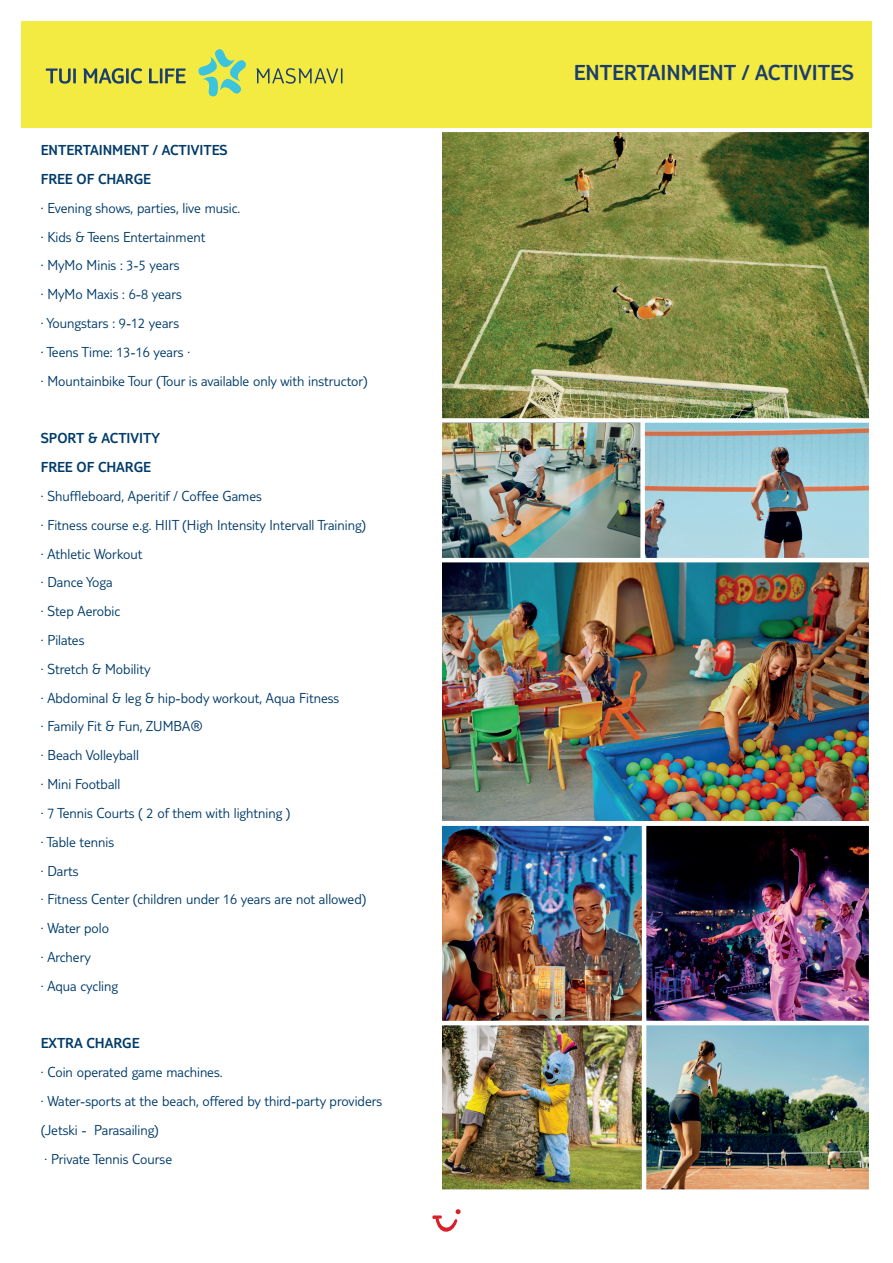
<style>
.page{position:relative;width:893px;height:1263px;background:#fff}
.page>*{position:absolute;margin:0;border:0;box-sizing:border-box;transform-origin:0 0}
.t1{font:300 22.5px "TUI Type Pro";color:#1c3e6f}
.t2{font:300 15px/28.8px "TUI Type Pro";color:#003b6a}
.t3{font:300 15px/28.8px "TUI Type Pro";color:#003b6a}
.s1{font-style:inherit}
.s2{font-family:"TUI Type Cyrillic"}
</style>
<div class="page">
<svg style="left:432px;top:1209px;width:29px;height:23px"></svg>
<img style="left:442px;top:423px;width:198px;height:135px">
<img style="left:645px;top:423px;width:223px;height:135px">
<div style="left:640px;top:417px;width:233px;height:149px;border:4px solid #fff"></div>
<img style="left:646px;top:1025px;width:222px;height:164px">
<div style="left:640px;top:1020px;width:233px;height:174px;border:4px solid #fff"></div>
<img style="left:646px;top:826px;width:222px;height:194px">
<div style="left:640px;top:821px;width:233px;height:204px;border:4px solid #fff"></div>
<img style="left:442px;top:1025px;width:199px;height:164px">
<div style="left:437px;top:1020px;width:209px;height:174px;border:4px solid #fff"></div>
<img style="left:442px;top:826px;width:199px;height:194px">
<div style="left:437px;top:821px;width:209px;height:204px;border:4px solid #fff"></div>
<img style="left:442px;top:133px;width:426px;height:285px">
<div style="left:437px;top:128px;width:436px;height:295px;border:4px solid #fff"></div>
<div style="left:21px;top:21px;width:851px;height:107px;background:#f4eb42"></div>
<svg style="left:256px;top:68px;width:86px;height:16px"></svg>
<svg style="left:46px;top:68px;width:140px;height:16px"></svg>
<svg style="left:198px;top:49px;width:48px;height:47px"></svg>
<img style="left:442px;top:563px;width:426px;height:257px">
<div style="left:437px;top:558px;width:436px;height:267px;border:4px solid #fff"></div>
<p class="t2" style="left:41px;top:135px;width:329px"><span class="s1">ENTERTAINMENT / ACTIVITES<br>FREE OF CHARGE<br></span><span class="s2">∙</span> Evening shows, parties, live music.<br><span class="s2">∙</span> Kids &amp; Teens Entertainment<br><span class="s2">∙</span> MyMo Minis : 3-5 years<br><span class="s2">∙</span> MyMo Maxis : 6-8 years<br><span class="s2">∙</span> Youngstars : 9-12 years<br><span class="s2">∙</span> Teens Time: 13-16 years ∙<br><span class="s2">∙</span> Mountainbike Tour (Tour is available only with instructor)</p>
<p class="t3" style="left:41px;top:424px;width:121px">SPORT &amp; ACTIVITY<br>FREE OF CHARGE</p>
<p class="t2" style="left:41px;top:481px;width:327px">∙ Shuffleboard, Aperitif / Coffee Games<br>∙ Fitness course e.g. HIIT (High Intensity Intervall Training) ∙ Athletic Workout<br>∙ Dance Yoga<br>∙ Step Aerobic<br>∙ Pilates<br>∙ Stretch &amp; Mobility<br>∙ Abdominal &amp; leg &amp; hip-body workout, Aqua Fitness<br>∙ Family Fit &amp; Fun, ZUMBA®<br>∙ Beach Volleyball<br>∙ Mini Football<br>∙ 7 Tennis Courts ( 2 of them with lightning )<br>∙ Table tennis<br>∙ Darts<br>∙ Fitness Center (children under 16 years are not allowed) ∙ Water polo<br>∙ Archery<br>∙ Aqua cycling</p>
<p class="t3" style="left:41px;top:1029px;width:100px">EXTRA CHARGE</p>
<p class="t2" style="left:41px;top:1057px;width:343px">∙ Coin operated game machines.<br>∙ Water-sports at the beach, offered by third-party providers (Jetski - Parasailing)<br>∙ Private Tennis Course</p>
<h1 class="t1" style="left:574px;top:60px;width:282px">ENTERTAINMENT / ACTIVITES</h1>
</div>
